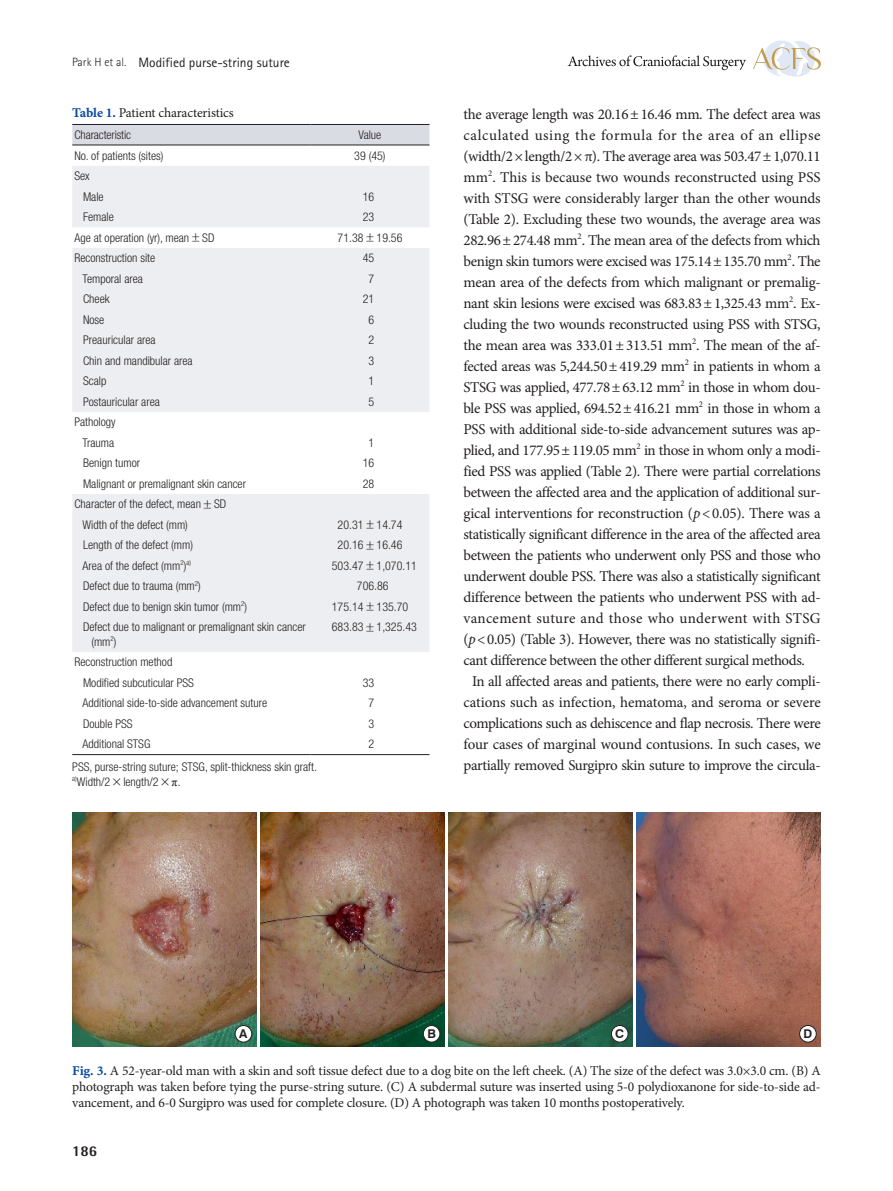
<style>
.page{position:relative;width:893px;height:1191px;background:#fff}
.page>*{position:absolute;margin:0;border:0;box-sizing:border-box;transform-origin:0 0}
.본문{font:15px/21px "Minion Pro";letter-spacing:-.025em;color:#231f20;text-align:justify}
.t1{font:800 15px "Rotis Semi Sans Std";color:#231f20}
.표그림제목{font:13.5px/16.2px "Minion Pro";letter-spacing:-.015em;color:#231f20;text-align:justify}
.t2{font:13.5px "Rotis Sans Serif Std";color:#231f20}
.t3{font:700 12.15px "Swiss 721 BT";color:#231f20}
.표본문{font:300 condensed 12px/14.4px "Helvetica Neue LT Std";color:#231f20}
.표열제목{font:300 condensed 12px "Helvetica Neue LT Std";letter-spacing:-.01em;color:#231f20}
.s1{font-weight:300;font-size:12px}
.s2{font-family:"Minion Pro Bold Capt";color:#0d4da1}
.s3{font-family:"Dotum";font-weight:400;font-stretch:normal}
.s4{font-family:"Times New Roman";font-weight:400;font-stretch:normal}
.s5{font-style:italic}
</style>
<div class="page">
<svg style="left:753px;top:40px;width:68px;height:37px"></svg>
<svg style="left:568px;top:55px;width:178px;height:15px"></svg>
<div style="left:72px;top:125px;width:357px;height:20px;background:#dadce3"></div>
<svg style="left:72px;top:166px;width:357px;height:486px;fill:#edeef1"></svg>
<hr style="left:72px;top:124px;width:238px;height:1px;background:#231f20">
<hr style="left:310px;top:124px;width:119px;height:1px;background:#231f20">
<hr style="left:72px;top:145px;width:238px;height:1px;background:#231f20">
<hr style="left:310px;top:145px;width:119px;height:1px;background:#231f20">
<hr style="left:72px;top:754px;width:238px;height:1px;background:#231f20">
<hr style="left:310px;top:754px;width:119px;height:1px;background:#231f20">
<img style="left:72px;top:812px;width:184px;height:234px">
<img style="left:260px;top:812px;width:184px;height:234px">
<img style="left:449px;top:812px;width:183px;height:234px">
<img style="left:637px;top:812px;width:184px;height:234px">
<div style="left:235px;top:1025px;width:17px;height:17px;background:#fff;border-radius:50%"></div>
<div style="left:235px;top:1025px;width:17px;height:17px;border:1px solid #231f20;border-radius:50%"></div>
<div style="left:423px;top:1025px;width:17px;height:17px;background:#fff;border-radius:50%"></div>
<div style="left:423px;top:1025px;width:17px;height:17px;border:1px solid #231f20;border-radius:50%"></div>
<div style="left:611px;top:1025px;width:17px;height:17px;background:#fff;border-radius:50%"></div>
<div style="left:611px;top:1025px;width:17px;height:17px;border:1px solid #231f20;border-radius:50%"></div>
<div style="left:800px;top:1025px;width:16px;height:17px;background:#fff;border-radius:50%"></div>
<div style="left:799px;top:1025px;width:17px;height:17px;border:1px solid #231f20;border-radius:50%"></div>
<p class="t2" style="left:72px;top:54px;width:219px"><span class="s1">Park H et al.</span> Modified purse-string suture</p>
<p class="표그림제목" style="left:72px;top:105px;width:163px"><span class="s2">Table 1.</span> Patient characteristics</p>
<p class="표열제목" style="left:74px;top:128px;width:58px">Characteristic</p>
<p class="표열제목" style="left:359px;top:128px;width:24px">Value</p>
<p class="표본문" style="left:74px;top:148px;width:91px">No. of patients (sites)</p>
<p class="표본문" style="left:354px;top:148px;width:33px">39 (45)</p>
<p class="표본문" style="left:74px;top:168px;width:17px">Sex</p>
<p class="표본문" style="left:83px;top:189px;width:22px">Male</p>
<p class="표본문" style="left:363px;top:189px;width:13px">16</p>
<p class="표본문" style="left:83px;top:209px;width:32px">Female</p>
<p class="표본문" style="left:363px;top:209px;width:13px">23</p>
<p class="표본문" style="left:74px;top:230px;width:142px">Age at operation (yr), mean<span class="s3">±</span>SD</p>
<p class="표본문" style="left:338px;top:230px;width:66px">71.38<span class="s3">±</span>19.56</p>
<p class="표본문" style="left:74px;top:250px;width:82px">Reconstruction site</p>
<p class="표본문" style="left:363px;top:250px;width:13px">45</p>
<p class="표본문" style="left:83px;top:271px;width:62px">Temporal area</p>
<p class="표본문" style="left:368px;top:271px;width:7px">7</p>
<p class="표본문" style="left:83px;top:292px;width:28px">Cheek</p>
<p class="표본문" style="left:363px;top:292px;width:13px">21</p>
<p class="표본문" style="left:83px;top:312px;width:23px">Nose</p>
<p class="표본문" style="left:368px;top:312px;width:7px">6</p>
<p class="표본문" style="left:83px;top:333px;width:74px">Preauricular area</p>
<p class="표본문" style="left:368px;top:333px;width:7px">2</p>
<p class="표본문" style="left:83px;top:353px;width:111px">Chin and mandibular area</p>
<p class="표본문" style="left:368px;top:353px;width:7px">3</p>
<p class="표본문" style="left:83px;top:374px;width:25px">Scalp</p>
<p class="표본문" style="left:368px;top:374px;width:7px">1</p>
<p class="표본문" style="left:83px;top:394px;width:78px">Postauricular area</p>
<p class="표본문" style="left:368px;top:394px;width:7px">5</p>
<p class="표본문" style="left:74px;top:415px;width:43px">Pathology</p>
<p class="표본문" style="left:83px;top:435px;width:33px">Trauma</p>
<p class="표본문" style="left:368px;top:435px;width:7px">1</p>
<p class="표본문" style="left:83px;top:456px;width:59px">Benign tumor</p>
<p class="표본문" style="left:363px;top:456px;width:13px">16</p>
<p class="표본문" style="left:83px;top:476px;width:164px">Malignant or premalignant skin cancer</p>
<p class="표본문" style="left:363px;top:476px;width:13px">28</p>
<p class="표본문" style="left:74px;top:497px;width:153px">Character of the defect, mean<span class="s3">±</span>SD</p>
<p class="표본문" style="left:83px;top:517px;width:107px">Width of the defect (mm)</p>
<p class="표본문" style="left:338px;top:517px;width:66px">20.31<span class="s3">±</span>14.74</p>
<p class="표본문" style="left:83px;top:538px;width:111px">Length of the defect (mm)</p>
<p class="표본문" style="left:338px;top:538px;width:66px">20.16<span class="s3">±</span>16.46</p>
<p class="표본문" style="left:83px;top:558px;width:110px">Area of the defect (mm<sup>2</sup>)<sup>a)</sup></p>
<p class="표본문" style="left:332px;top:558px;width:86px">503.47<span class="s3">±</span>1,070.11</p>
<p class="표본문" style="left:83px;top:579px;width:119px">Defect due to trauma (mm<sup>2</sup>)</p>
<p class="표본문" style="left:357px;top:579px;width:33px">706.86</p>
<p class="표본문" style="left:83px;top:599px;width:166px">Defect due to benign skin tumor (mm<sup>2</sup>)</p>
<p class="표본문" style="left:332px;top:599px;width:78px">175.14<span class="s3">±</span>135.70</p>
<p class="표본문" style="left:91px;top:620px;width:216px;text-indent:-8px">Defect due to malignant or premalignant skin cancer (mm<sup>2</sup>)</p>
<p class="표본문" style="left:332px;top:620px;width:86px">683.83<span class="s3">±</span>1,325.43</p>
<p class="표본문" style="left:74px;top:654px;width:99px">Reconstruction method</p>
<p class="표본문" style="left:83px;top:675px;width:112px">Modified subcuticular PSS</p>
<p class="표본문" style="left:363px;top:675px;width:13px">33</p>
<p class="표본문" style="left:83px;top:695px;width:186px">Additional side-to-side advancement suture</p>
<p class="표본문" style="left:368px;top:695px;width:7px">7</p>
<p class="표본문" style="left:83px;top:716px;width:51px">Double PSS</p>
<p class="표본문" style="left:368px;top:716px;width:7px">3</p>
<p class="표본문" style="left:83px;top:736px;width:69px">Additional STSG</p>
<p class="표본문" style="left:368px;top:736px;width:7px">2</p>
<p class="표본문" style="left:72px;top:759px;width:246px">PSS, purse-string suture; STSG, split-thickness skin graft.</p>
<p class="표본문" style="left:72px;top:774px;width:110px"><sup>a)</sup>Width/2<span class="s3">×</span>length/2<span class="s3">×</span><span class="s4">π</span>.</p>
<p class="본문" style="left:463px;top:103px;width:359px">the average length was 20.16± 16.46 mm. The defect area was calculated using the formula for the area of an ellipse (width/2× length/2× π). The average area was 503.47± 1,070.11 mm<sup>2</sup>. This is because two wounds reconstructed using PSS with STSG were considerably larger than the other wounds (Table 2). Excluding these two wounds, the average area was 282.96± 274.48 mm<sup>2</sup>. The mean area of the defects from which benign skin tumors were excised was 175.14± 135.70 mm<sup>2</sup>. The mean area of the defects from which malignant or premalig&shy;nant skin lesions were excised was 683.83± 1,325.43 mm<sup>2</sup>. Ex&shy;cluding the two wounds reconstructed using PSS with STSG, the mean area was 333.01± 313.51 mm<sup>2</sup>. The mean of the af&shy;fected areas was 5,244.50± 419.29 mm<sup>2</sup> in patients in whom a STSG was applied, 477.78± 63.12 mm<sup>2</sup> in those in whom dou&shy;ble PSS was applied, 694.52± 416.21 mm<sup>2</sup> in those in whom a PSS with additional side-to-side advancement sutures was ap&shy;plied, and 177.95± 119.05 mm<sup>2</sup> in those in whom only a modi&shy;fied PSS was applied (Table 2). There were partial correlations between the affected area and the application of additional sur&shy;gical interventions for reconstruction (<span class="s5">p</span>&lt; 0.05). There was a statistically significant difference in the area of the affected area between the patients who underwent only PSS and those who underwent double PSS. There was also a statistically significant difference between the patients who underwent PSS with ad&shy;vancement suture and those who underwent with STSG (<span class="s5">p</span>&lt; 0.05) (Table 3). However, there was no statistically signifi&shy;cant difference between the other different surgical methods.</p>
<p class="본문" style="left:463px;top:670px;width:359px;text-align:center">In all affected areas and patients, there were no early compli&shy;cations such as infection, hematoma, and seroma or severe complications such as dehiscence and flap necrosis. There were four cases of marginal wound contusions. In such cases, we partially removed Surgipro skin suture to improve the circula-</p>
<p class="t3" style="left:239px;top:1026px;width:10px">A</p>
<p class="t3" style="left:427px;top:1026px;width:10px">B</p>
<p class="t3" style="left:615px;top:1026px;width:10px">C</p>
<p class="t3" style="left:803px;top:1026px;width:10px">D</p>
<p class="표그림제목" style="left:72px;top:1062px;width:750px"><span class="s2">Fig. 3.</span> A 52-year-old man with a skin and soft tissue defect due to a dog bite on the left cheek. (A) The size of the defect was 3.0×3.0 cm. (B) A photograph was taken before tying the purse-string suture. (C) A subdermal suture was inserted using 5-0 polydioxanone for side-to-side ad&shy;vancement, and 6-0 Surgipro was used for complete closure. (D) A photograph was taken 10 months postoperatively.</p>
<p class="t1" style="left:72px;top:1141px;width:27px">186</p>
</div>
